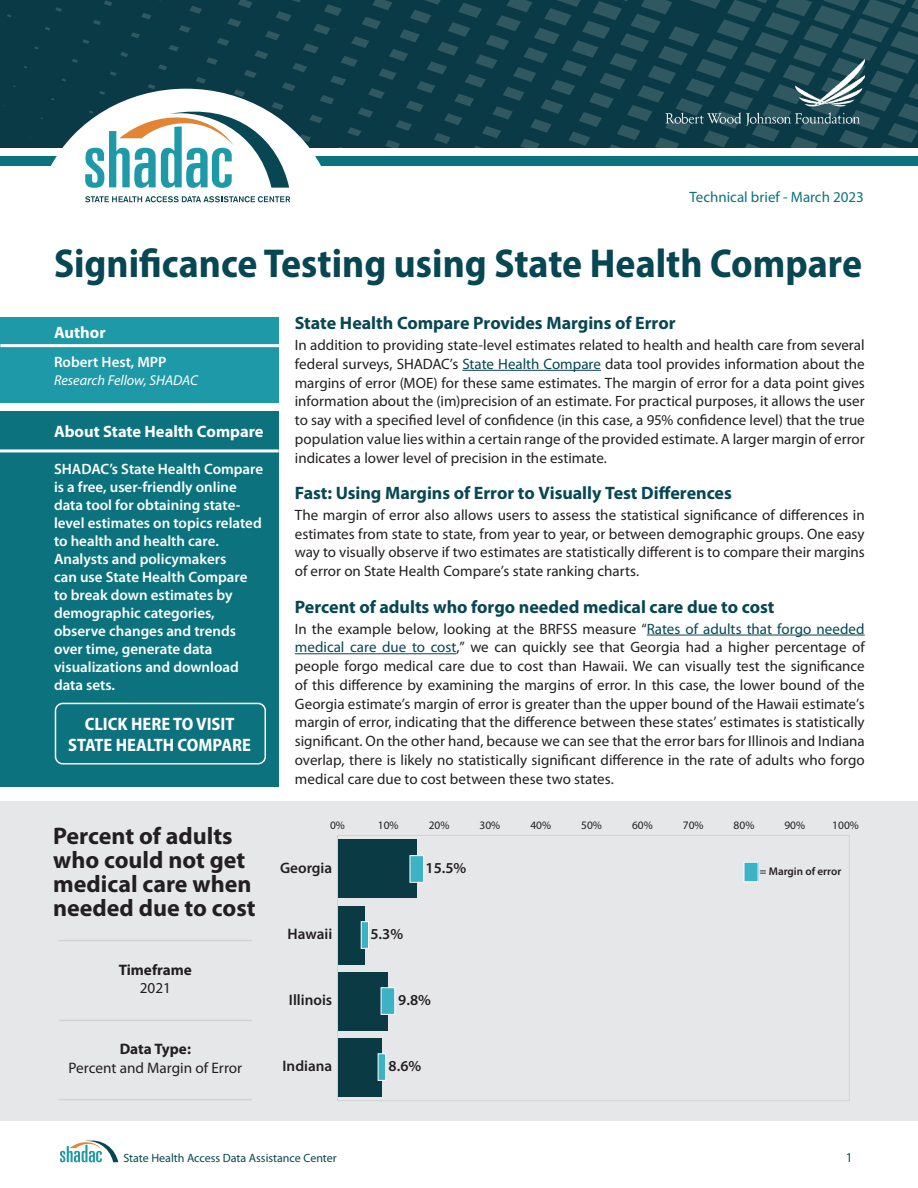
<style>
.page{position:relative;width:918px;height:1188px;background:#fff}
.page>*{position:absolute;margin:0;border:0;box-sizing:border-box;transform-origin:0 0}
.Brief_Title{font:40.5px "Myriad Variable Concept";color:#074653}
.t1{font:700 24px/24px "Myriad Pro";color:#231f20}
.Subheader_level_1{font:700 18px "Myriad Pro";letter-spacing:-.005em;color:#074653}
.t2{font:700 semi-condensed 18px/21px "Myriad Pro";color:#fff;text-align:center}
.Table_figure_title{font:700 16.5px "Myriad Pro";color:#fff}
.t3{font:600 15.15px "Myriad Pro";color:#231f20}
.t4{font:15.15px/18.3px "Myriad Pro";color:#231f20;text-align:center}
.t5{font:700 15.15px/18.3px "Myriad Pro";color:#231f20;text-align:center}
.t6{font:15px/18.8px "Myriad Pro";color:#231f20;text-align:justify}
.t7{font:600 15px/18px "Myriad Pro";color:#fff}
.Volume_Date{font:15px "Myriad Pro";color:#0c737e}
.t8{font:italic 14.25px "Myriad Pro";color:#fff}
.t9{font:13.5px "Myriad Pro";color:#074653}
.t10{font:12px "Myriad Pro";color:#074653}
.t11{font:11.4px "Myriad Pro";color:#231f20}
.t12{font:600 11.1px "Myriad Pro";color:#231f20}
.s1{font-weight:400}
.s2{font-weight:700}
.s3{color:#074653}
</style>
<div class="page">
<div style="left:0;top:801px;width:918px;height:319px;background:#e6e7e9"></div>
<div style="left:0;top:0;width:918px;height:148px;background:#0a3a45"></div>
<hr style="left:462px;top:370px;width:139px;height:1px;background:#074653">
<hr style="left:647px;top:635px;width:218px;height:1px;background:#074653">
<hr style="left:295px;top:653px;width:161px;height:1px;background:#074653">
<svg style="left:60px;top:1140px;width:58px;height:22px"></svg>
<div style="left:0;top:156px;width:918px;height:9px;background:#0c737e"></div>
<div style="left:0;top:317px;width:279px;height:85px;background:#1e99a8"></div>
<hr style="left:0;top:344px;width:283px;height:3px;background:#fff">
<svg style="left:85px;top:196px;width:205px;height:6px"></svg>
<svg style="left:24px;top:0;width:894px;height:188px"></svg>
<div style="left:0;top:411px;width:279px;height:376px;background:#0c737e"></div>
<hr style="left:0;top:449px;width:279px;height:3px;background:#fff">
<img style="left:666px;top:52px;width:199px;height:74px">
<div style="left:338px;top:840px;width:79px;height:58px;background:#0a3b45"></div>
<div style="left:410px;top:856px;width:14px;height:26px;background:#3cb2c4"></div>
<div style="left:410px;top:855px;width:14px;height:28px;border:1px solid #fff"></div>
<div style="left:338px;top:906px;width:27px;height:58px;background:#0a3b45"></div>
<div style="left:361px;top:922px;width:8px;height:26px;background:#3cb2c4"></div>
<div style="left:361px;top:921px;width:8px;height:28px;border:1px solid #fff"></div>
<div style="left:744px;top:862px;width:14px;height:20px;background:#3cb2c4"></div>
<div style="left:744px;top:862px;width:14px;height:20px;border:1px solid #fff"></div>
<div style="left:338px;top:972px;width:50px;height:58px;background:#0a3b45"></div>
<div style="left:381px;top:988px;width:14px;height:26px;background:#3cb2c4"></div>
<div style="left:381px;top:987px;width:14px;height:28px;border:1px solid #fff"></div>
<div style="left:338px;top:1038px;width:44px;height:58px;background:#0a3b45"></div>
<div style="left:378px;top:1054px;width:8px;height:26px;background:#3cb2c4"></div>
<div style="left:378px;top:1053px;width:8px;height:28px;border:1px solid #fff"></div>
<div style="left:337px;top:835px;width:513px;height:266px;border:1px solid #d1d2d4"></div>
<hr style="left:59px;top:1099px;width:193px;height:1px;background:#d1d2d4">
<hr style="left:59px;top:1020px;width:193px;height:1px;background:#d1d2d4">
<hr style="left:59px;top:940px;width:193px;height:1px;background:#d1d2d4">
<div style="left:55px;top:703px;width:211px;height:61px;border:2px solid #fff;border-radius:7px"></div>
<p class="Volume_Date" style="left:690px;top:188px;width:176px">Technical brief - March 2023</p>
<p class="Brief_Title" style="left:54px;top:239px;width:810px">Significance Testing using State Health Compare</p>
<p class="Table_figure_title" style="left:54px;top:322px;width:53px">Author</p>
<p class="t7" style="left:54px;top:353px;width:114px">Robert Hest, MPP</p>
<p class="t8" style="left:54px;top:372px;width:145px">Research Fellow, SHADAC</p>
<p class="Table_figure_title" style="left:54px;top:421px;width:211px">About State Health Compare</p>
<p class="t7" style="left:54px;top:460px;width:211px">SHADAC’s State Health Compare is a free, user-friendly online data tool for obtaining state&shy;level estimates on topics related to health and health care.<br>Analysts and policymakers<br>can use State Health Compare to break down estimates by demographic categories, observe changes and trends over time, generate data visualizations and download data sets.</p>
<p class="t2" style="left:68px;top:712px;width:184px">CLICK HERE TO VISIT<br>STATE HEALTH COMPARE</p>
<p class="t1" style="left:53px;top:823px;width:204px">Percent of adults who could not get medical care when needed due to cost</p>
<p class="t5" style="left:119px;top:960px;width:75px">Timeframe<br><span class="s1">2021</span></p>
<p class="t4" style="left:69px;top:1040px;width:175px"><span class="s2">Data Type:<br></span>Percent and Margin of Error</p>
<p class="Subheader_level_1" style="left:295px;top:311px;width:382px">State Health Compare Provides Margins of Error</p>
<p class="t6" style="left:295px;top:335px;width:572px">In addition to providing state-level estimates related to health and health care from several federal surveys, SHADAC’s <span class="s3">State Health Compare</span> data tool provides information about the margins of error (MOE) for these same estimates. The margin of error for a data point gives information about the (im)precision of an estimate. For practical purposes, it allows the user to say with a specified level of confidence (in this case, a 95% confidence level) that the true population value lies within a certain range of the provided estimate. A larger margin of error indicates a lower level of precision in the estimate.</p>
<p class="Subheader_level_1" style="left:295px;top:481px;width:439px">Fast: Using Margins of Error to Visually Test Differences</p>
<p class="t6" style="left:295px;top:505px;width:571px">The margin of error also allows users to assess the statistical significance of differences in estimates from state to state, from year to year, or between demographic groups. One easy way to visually observe if two estimates are statistically different is to compare their margins of error on State Health Compare’s state ranking charts.</p>
<p class="Subheader_level_1" style="left:295px;top:595px;width:481px">Percent of adults who forgo needed medical care due to cost</p>
<p class="t6" style="left:295px;top:619px;width:571px">In the example below, looking at the BRFSS measure “<span class="s3">Rates of adults that forgo needed medical care due to cost</span>,” we can quickly see that Georgia had a higher percentage of people forgo medical care due to cost than Hawaii. We can visually test the significance of this difference by examining the margins of error. In this case, the lower bound of the Georgia estimate’s margin of error is greater than the upper bound of the Hawaii estimate’s margin of error, indicating that the difference between these states’ estimates is statistically significant. On the other hand, because we can see that the error bars for Illinois and Indiana overlap, there is likely no statistically significant difference in the rate of adults who forgo medical care due to cost between these two states.</p>
<p class="t11" style="left:330px;top:818px;width:16px">0%</p>
<p class="t11" style="left:378px;top:818px;width:22px">10%</p>
<p class="t11" style="left:429px;top:818px;width:22px">20%</p>
<p class="t11" style="left:480px;top:818px;width:22px">30%</p>
<p class="t11" style="left:530px;top:818px;width:22px">40%</p>
<p class="t11" style="left:581px;top:818px;width:22px">50%</p>
<p class="t11" style="left:632px;top:818px;width:22px">60%</p>
<p class="t11" style="left:683px;top:818px;width:22px">70%</p>
<p class="t11" style="left:734px;top:818px;width:22px">80%</p>
<p class="t11" style="left:784px;top:818px;width:22px">90%</p>
<p class="t11" style="left:832px;top:818px;width:28px">100%</p>
<p class="t3" style="left:280px;top:858px;width:54px">Georgia</p>
<p class="t3" style="left:426px;top:858px;width:42px">15.5%</p>
<p class="t12" style="left:760px;top:864px;width:83px">= Margin of error</p>
<p class="t3" style="left:288px;top:924px;width:46px">Hawaii</p>
<p class="t3" style="left:370px;top:924px;width:34px">5.3%</p>
<p class="t3" style="left:289px;top:990px;width:45px">Illinois</p>
<p class="t3" style="left:398px;top:990px;width:34px">9.8%</p>
<p class="t3" style="left:283px;top:1056px;width:51px">Indiana</p>
<p class="t3" style="left:389px;top:1056px;width:34px">8.6%</p>
<p class="t10" style="left:123px;top:1151px;width:215px">State Health Access Data Assistance Center</p>
<p class="t9" style="left:846px;top:1149px;width:8px">1</p>
</div>
